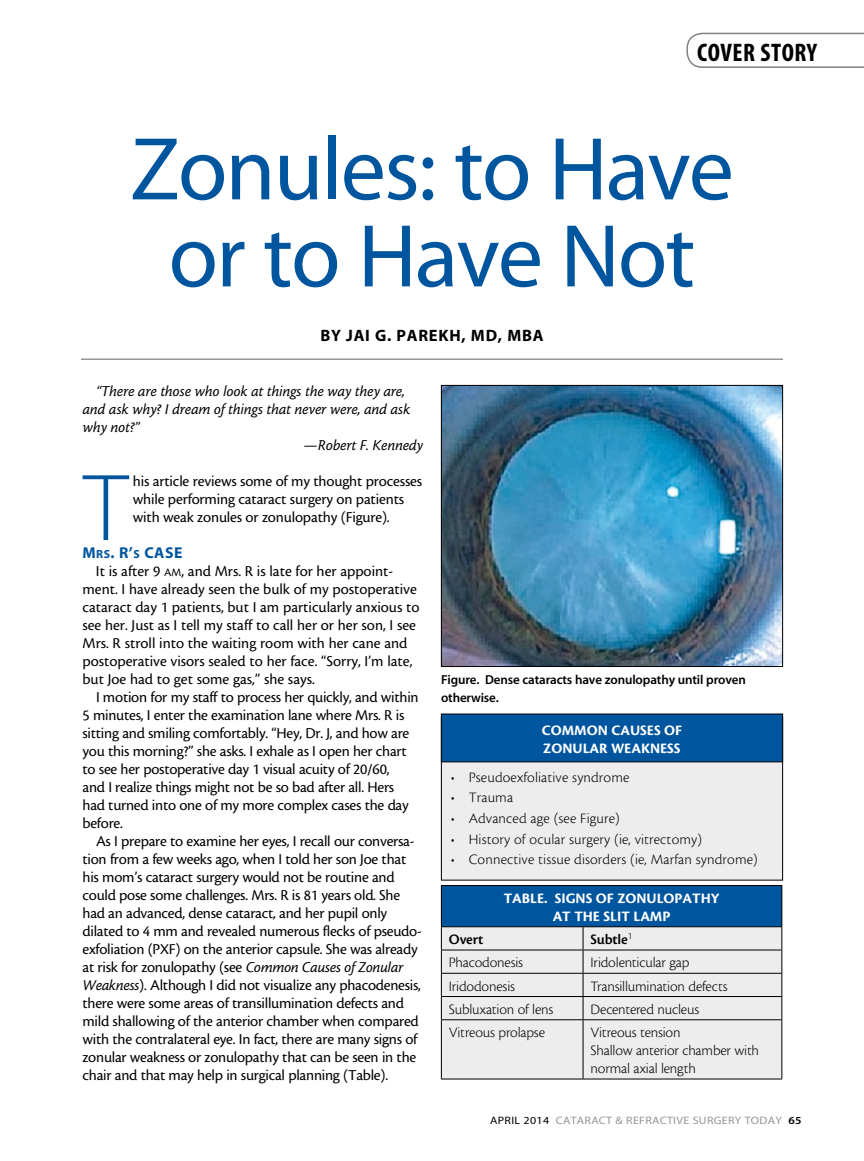
<style>
.page{position:relative;width:864px;height:1161px;background:#fff}
.page>*{position:absolute;margin:0;border:0;box-sizing:border-box;transform-origin:0 0}
.t1{font:95.85px "Myriad MM 215 600";color:#00559f}
.t2{font:90px/87px "Myriad MM 400 600";letter-spacing:-.02em;color:#00559f;text-align:center}
.t3{font:25.5px "Myriad MM 700 300";letter-spacing:.02em;color:#000}
.t4{font:16.5px "Myriad MM 700 600";letter-spacing:.045em;color:#000}
.t5{font:15.75px/18px "Cronos MM 408 10";letter-spacing:-.015em;color:#000}
.t6{font:15.75px "Cronos MM It 408 10";letter-spacing:-.005em;color:#000}
.t7{font:15.75px "Myriad MM 700 600";color:#00559f}
.t8{font:15px/18px "Cronos MM 250 10";letter-spacing:-.005em;color:#000}
.t9{font:15px/18px "Cronos MM 700 10";color:#fff}
.t10{font:15px "Cronos MM 574 10";letter-spacing:-.01em;color:#000}
.t11{font:13.05px/18px "Myriad MM 565 600";letter-spacing:-.01em;color:#000}
.t12{font:10.8px "Myriad MM 400 600";letter-spacing:.025em;color:#939598;scale:1.11 1}
.s1{font-family:"Myriad MM SC750 700 600";font-size:11.85px}
.s2{font-family:"Cronos MM SC750 408 10";font-size:11.85px}
.s3{font-family:"Cronos MM It 408 10"}
.s4{color:#000}
.s5{font-family:"Myriad MM 565 600";color:#000}
</style>
<div class="page">
<svg style="left:686px;top:33px;width:178px;height:35px"></svg>
<hr style="left:81px;top:358px;width:702px;height:2px;background:#939598">
<img style="left:443px;top:387px;width:338px;height:278px">
<div style="left:441px;top:385px;width:342px;height:282px;border:1px solid #000"></div>
<div style="left:441px;top:717px;width:342px;height:163px;background:#ededee"></div>
<div style="left:441px;top:717px;width:342px;height:164px;border:1px solid #000"></div>
<div style="left:441px;top:714px;width:342px;height:48px;background:#00559f"></div>
<div style="left:441px;top:714px;width:342px;height:48px;border:1px solid #000"></div>
<div style="left:441px;top:886px;width:341px;height:41px;background:#00559f"></div>
<div style="left:442px;top:927px;width:340px;height:152px;background:#ededee"></div>
<hr style="left:441px;top:885px;width:142px;height:1px;background:#000">
<hr style="left:441px;top:886px;width:1px;height:40px;background:#000">
<hr style="left:583px;top:885px;width:199px;height:1px;background:#000">
<hr style="left:782px;top:886px;width:1px;height:40px;background:#000">
<hr style="left:441px;top:926px;width:142px;height:1px;background:#000">
<hr style="left:583px;top:926px;width:199px;height:1px;background:#000">
<hr style="left:441px;top:950px;width:142px;height:1px;background:#000">
<hr style="left:583px;top:950px;width:199px;height:1px;background:#000">
<hr style="left:441px;top:973px;width:142px;height:1px;background:#000">
<hr style="left:583px;top:973px;width:199px;height:1px;background:#000">
<hr style="left:441px;top:996px;width:142px;height:1px;background:#000">
<svg style="left:441px;top:927px;width:1px;height:92px"></svg>
<hr style="left:583px;top:996px;width:199px;height:1px;background:#000">
<svg style="left:583px;top:927px;width:1px;height:92px"></svg>
<svg style="left:782px;top:927px;width:1px;height:92px"></svg>
<hr style="left:441px;top:1019px;width:142px;height:1px;background:#000">
<hr style="left:441px;top:1020px;width:1px;height:59px;background:#000">
<hr style="left:583px;top:1019px;width:199px;height:1px;background:#000">
<hr style="left:583px;top:1020px;width:1px;height:59px;background:#000">
<hr style="left:782px;top:1020px;width:1px;height:59px;background:#000">
<hr style="left:441px;top:1079px;width:142px;height:1px;background:#000">
<hr style="left:583px;top:1079px;width:199px;height:1px;background:#000">
<h3 class="t3" style="left:697px;top:40px;width:122px">COVER STORY</h3>
<h2 class="t2" style="left:130px;top:130px;width:605px">ZONULES: TO HAVE<br>OR TO HAVE NOT</h2>
<p class="t4" style="left:320px;top:327px;width:98px">BY JAI G. PARE</p>
<p class="t4" style="left:439px;top:327px;width:107px">KH, MD, MBA</p>
<p class="t6" style="left:96px;top:383px;width:310px">“There are those who look at things the way they are,</p>
<p class="t6" style="left:83px;top:401px;width:329px">and ask why? I dream of things that never were, and ask</p>
<p class="t6" style="left:83px;top:419px;width:59px">why not?”</p>
<p class="t6" style="left:304px;top:437px;width:121px">—Robert F. Kennedy</p>
<h1 class="t1" style="left:84px;top:462px;width:46px">T</h1>
<p class="t5" style="left:133px;top:472px;width:291px">his article reviews some of my thought processes while performing cataract surgery on patients with weak zonules or zonulopathy (Figure).</p>
<p class="t7" style="left:83px;top:545px;width:101px">M<span class="s1">RS</span>. R’<span class="s1">S</span> CASE</p>
<p class="t5" style="left:83px;top:562px;width:338px;text-indent:13px">It is after 9 <span class="s2">am</span>, and Mrs. R is late for her appoint&shy;ment. I have already seen the bulk of my postoperative cataract day 1 patients, but I am particularly anxious to see her. Just as I tell my staff to call her or her son, I see Mrs. R stroll into the waiting room with her cane and postoperative visors sealed to her face. “Sorry, I’m late, but Joe had to get some gas,” she says.</p>
<p class="t5" style="left:83px;top:688px;width:338px;text-indent:13px">I motion for my staff to process her quickly, and within 5 minutes, I enter the examination lane where Mrs. R is sitting and smiling comfortably. “Hey, Dr. J, and how are you this morning?” she asks. I exhale as I open her chart to see her postoperative day 1 visual acuity of 20/60,<br>and I realize things might not be so bad after all. Hers had turned into one of my more complex cases the day before.</p>
<p class="t5" style="left:83px;top:832px;width:341px;text-indent:13px">As I prepare to examine her eyes, I recall our conversa&shy;tion from a few weeks ago, when I told her son Joe that his mom’s cataract surgery would not be routine and could pose some challenges. Mrs. R is 81 years old. She had an advanced, dense cataract, and her pupil only dilated to 4 mm and revealed numerous flecks of pseudo&shy;exfoliation (PXF) on the anterior capsule. She was already at risk for zonulopathy (see <span class="s3">Common Causes of Zonular Weakness</span>). Although I did not visualize any phacodenesis, there were some areas of transillumination defects and mild shallowing of the anterior chamber when compared with the contralateral eye. In fact, there are many signs of zonular weakness or zonulopathy that can be seen in the chair and that may help in surgical planning (Table).</p>
<p class="t11" style="left:441px;top:671px;width:307px">Figure. Dense cataracts have zonulopathy until proven otherwise.</p>
<p class="t9" style="left:542px;top:721px;width:142px">COMMON CAUSES OF<br>ZONULAR WEAKNESS</p>
<p class="t8" style="left:451px;top:768px;width:180px">• Pseudoexfoliative syndrome</p>
<p class="t8" style="left:451px;top:789px;width:64px">• Trauma</p>
<p class="t8" style="left:451px;top:810px;width:171px">• Advanced age (see Figure)</p>
<p class="t8" style="left:451px;top:830px;width:253px">• History of ocular surgery (ie, vitrectomy)</p>
<p class="t8" style="left:451px;top:851px;width:309px">• Connective tissue disorders (ie, Marfan syndrome)</p>
<p class="t9" style="left:504px;top:889px;width:217px;text-align:center">TABLE. SIGNS OF ZONULOPATHY<br>AT THE SLIT LAMP</p>
<p class="t10" style="left:449px;top:932px;width:36px">Overt</p>
<p class="t10" style="left:591px;top:932px;width:43px">Subtle<sup>1</sup></p>
<p class="t8" style="left:449px;top:954px;width:76px">Phacodonesis</p>
<p class="t8" style="left:591px;top:954px;width:100px">Iridolenticular gap</p>
<p class="t8" style="left:449px;top:977px;width:68px">Iridodonesis</p>
<p class="t8" style="left:591px;top:977px;width:139px">Transillumination defects</p>
<p class="t8" style="left:449px;top:1000px;width:106px">Subluxation of lens</p>
<p class="t8" style="left:591px;top:1000px;width:110px">Decentered nucleus</p>
<p class="t8" style="left:449px;top:1024px;width:98px">Vitreous prolapse</p>
<p class="t8" style="left:591px;top:1024px;width:170px">Vitreous tension<br>Shallow anterior chamber with normal axial length</p>
<p class="t12" style="left:490px;top:1115px;width:282px"><span class="s4">APRIL 2014</span> CATARACT &amp; REFRACTIVE SURGERY TODAY <span class="s5">65</span></p>
</div>
